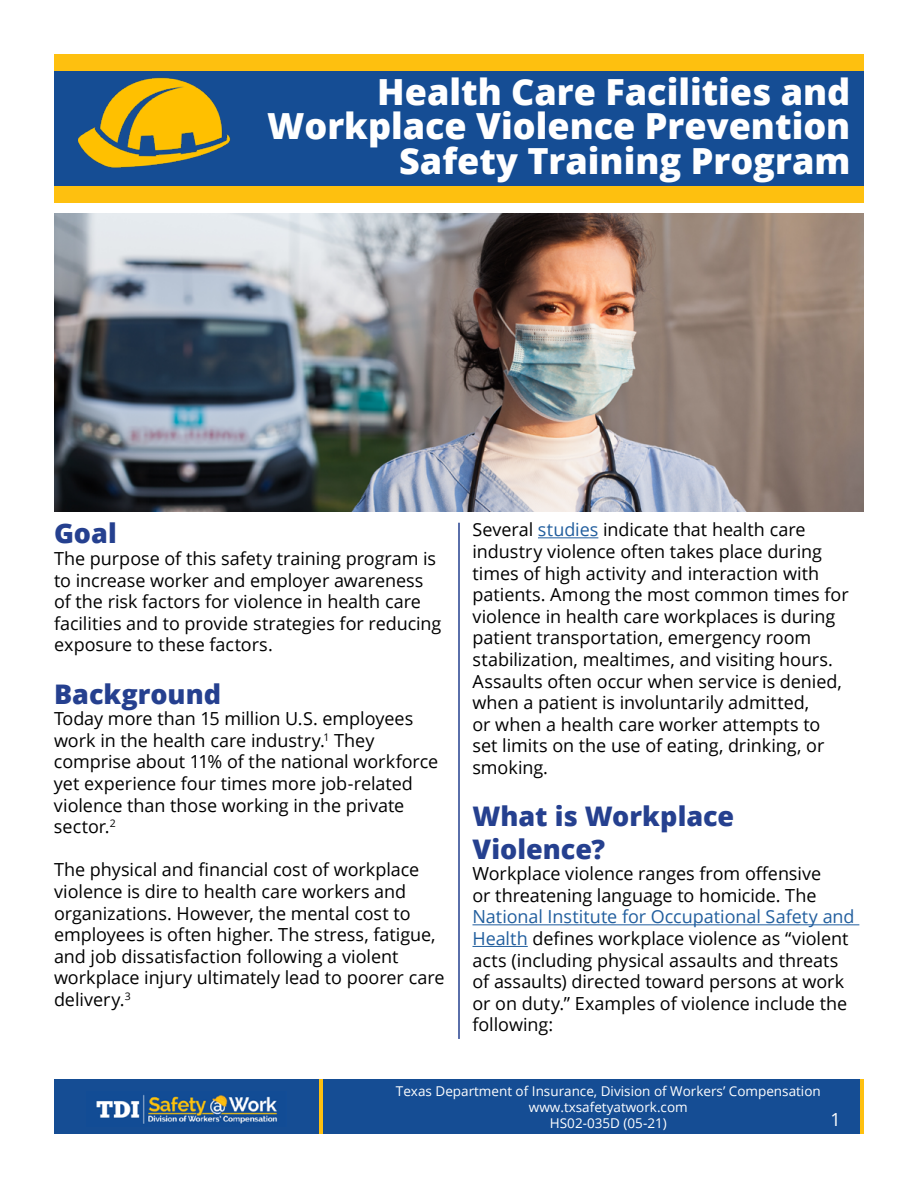
<style>
.page{position:relative;width:918px;height:1188px;background:#fff}
.page>*{position:absolute;margin:0;border:0;box-sizing:border-box;transform-origin:0 0}
.t1{font:800 36px/34.5px "Open Sans";color:#fff;text-align:right}
.t2{font:800 27px/32.4px "Open Sans";color:#25408f}
.t3{font:18px/21.6px "Open Sans";letter-spacing:-.005em;color:#000}
.t4{font:18px "Open Sans";color:#fff}
.t5{font:13.5px/16.2px "Open Sans";color:#fff;text-align:center}
.s1{color:#215e9e}
</style>
<div class="page">
<div style="left:54px;top:71px;width:810px;height:117px;background:#154d94"></div>
<div style="left:54px;top:186px;width:810px;height:17px;background:#fec00f"></div>
<div style="left:54px;top:54px;width:810px;height:17px;background:#fec00f"></div>
<img style="left:79px;top:77px;width:151px;height:91px">
<img style="left:54px;top:214px;width:809px;height:298px">
<div style="left:54px;top:1080px;width:810px;height:54px;background:#154d94"></div>
<img style="left:96px;top:1095px;width:181px;height:29px">
<hr style="left:860px;top:1080px;width:4px;height:54px;background:#fec00f">
<hr style="left:319px;top:1080px;width:4px;height:54px;background:#fec00f">
<hr style="left:458px;top:523px;width:2px;height:516px;background:#25408f">
<hr style="left:538px;top:537px;width:60px;height:1px;background:#215e9e">
<hr style="left:472px;top:924px;width:387px;height:1px;background:#215e9e">
<hr style="left:472px;top:946px;width:56px;height:1px;background:#215e9e">
<h1 class="t1" style="left:267px;top:72px;width:585px">Health Care Facilities and<br>Workplace Violence Prevention<br>Safety Training Program</h1>
<h2 class="t2" style="left:54px;top:516px;width:64px">Goal</h2>
<p class="t3" style="left:54px;top:547px;width:389px">The purpose of this safety training program is to increase worker and employer awareness of the risk factors for violence in health care facilities and to provide strategies for reducing exposure to these factors.</p>
<h2 class="t2" style="left:54px;top:676px;width:169px">Background</h2>
<p class="t3" style="left:54px;top:707px;width:386px">Today more than 15 million U.S. employees work in the health care industry.<sup>1</sup> They comprise about 11% of the national workforce yet experience four times more job-related violence than those working in the private sector.<sup>2</sup></p>
<p class="t3" style="left:54px;top:859px;width:367px">The physical and financial cost of workplace</p>
<p class="t3" style="left:54px;top:880px;width:392px">violence is dire to health care workers and organizations. However, the mental cost to employees is often higher. The stress, fatigue, and job dissatisfaction following a violent workplace injury ultimately lead to poorer care delivery.<sup>3</sup></p>
<p class="t3" style="left:472px;top:519px;width:378px">Several <span class="s1">studies</span> indicate that health care industry violence often takes place during times of high activity and interaction with patients. Among the most common times for violence in health care workplaces is during patient transportation, emergency room stabilization, mealtimes, and visiting hours.<br>Assaults often occur when service is denied, when a patient is involuntarily admitted,<br>or when a health care worker attempts to set limits on the use of eating, drinking, or smoking.</p>
<h2 class="t2" style="left:472px;top:799px;width:263px">What is Workplace<br>Violence?</h2>
<p class="t3" style="left:472px;top:862px;width:350px">Workplace violence ranges from offensive</p>
<p class="t3" style="left:472px;top:884px;width:346px">or threatening language to homicide. The</p>
<p class="t3" style="left:472px;top:906px;width:384px"><span class="s1">National Institute for Occupational Safety and Health</span> defines workplace violence as “violent acts (including physical assaults and threats of assaults) directed toward persons at work or on duty.” Examples of violence include the following:</p>
<p class="t5" style="left:396px;top:1082px;width:426px">Texas Department of Insurance, Division of Workers’ Compensation www.txsafetyatwork.com<br>HS02-035D (05-21)</p>
<p class="t4" style="left:831px;top:1107px;width:12px">1</p>
</div>
